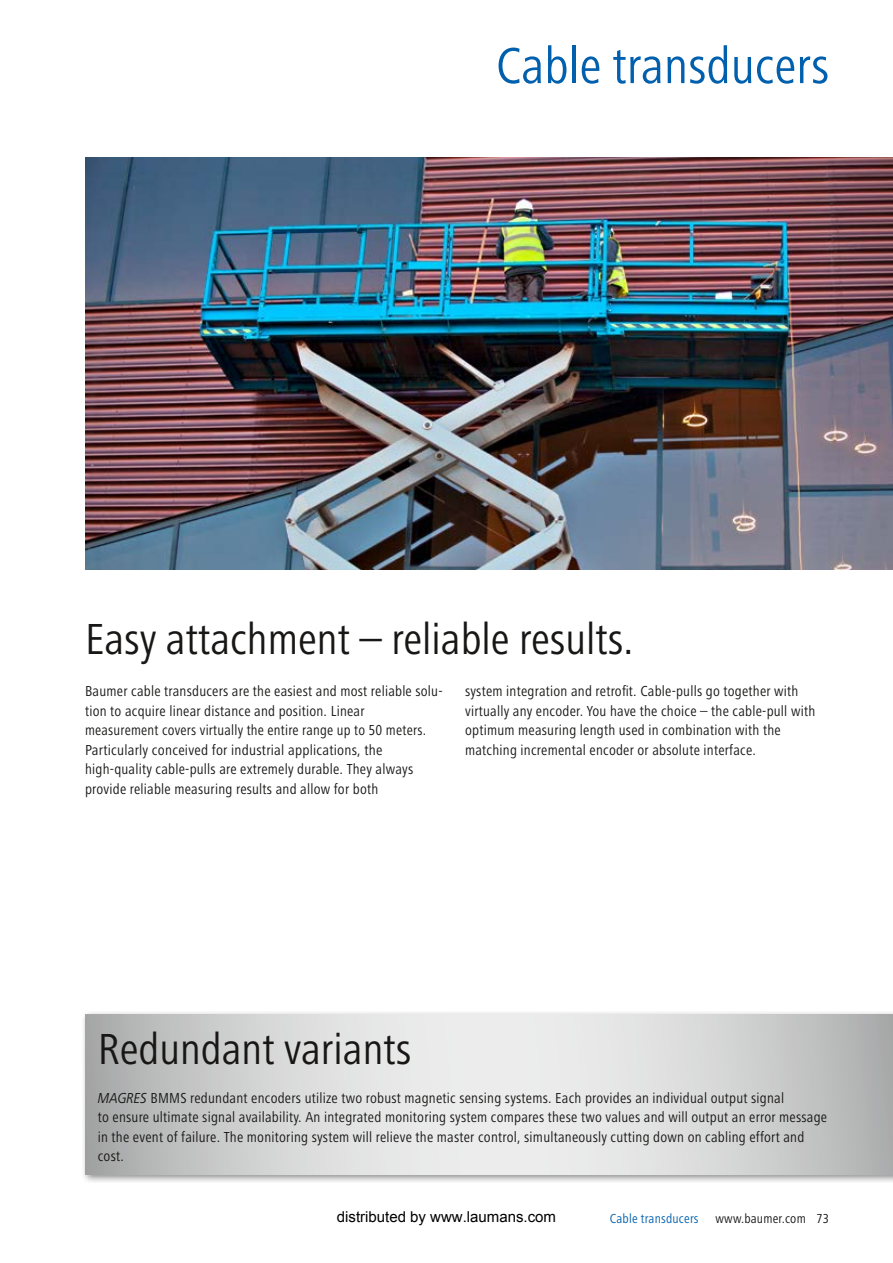
<style>
.page{position:relative;width:893px;height:1263px;background:#fff}
.page>*{position:absolute;margin:0;border:0;box-sizing:border-box;transform-origin:0 0}
.t1{font:condensed 52.5px "Frutiger Next LT";color:#0060ad}
.t2{font:condensed 45px "Frutiger Next LT";color:#181716}
.t3{font:condensed 15px/19.5px "Frutiger Next LT";letter-spacing:.015em;color:#181716}
.t4{font:15px "Arial";color:#000}
.t5{font:condensed 13.5px "Frutiger Next LT";letter-spacing:.015em;color:#0060ad}
.t6{font:condensed 13.5px "Frutiger Next LT";letter-spacing:.015em;color:#181716}
.s1{font-style:italic;font-stretch:normal}
</style>
<div class="page">
<img style="left:85px;top:157px;width:808px;height:413px">
<div style="left:81px;top:1010px;width:812px;height:174px;background:#181716;opacity:.5"></div>
<svg style="left:85px;top:1014px;width:808px;height:160px;background:#d4d4d4"></svg>
<h1 class="t1" style="left:496px;top:37px;width:335px">Cable transducers</h1>
<h2 class="t2" style="left:85px;top:614px;width:550px">Easy attachment – reliable results.</h2>
<p class="t3" style="left:85px;top:681px;width:359px">Baumer cable transducers are the easiest and most reliable solu&shy;tion to acquire linear distance and position. Linear<br>measurement covers virtually the entire range up to 50 meters.<br>Particularly conceived for industrial applications, the high-quality cable-pulls are extremely durable. They always provide reliable measuring results and allow for both</p>
<p class="t3" style="left:465px;top:681px;width:352px">system integration and retrofit. Cable-pulls go together with virtually any encoder. You have the choice – the cable-pull with optimum measuring length used in combination with the matching incremental encoder or absolute interface.</p>
<h2 class="t2" style="left:98px;top:1024px;width:315px">Redundant variants</h2>
<p class="t3" style="left:98px;top:1088px;width:731px"><span class="s1">MAGRES</span> BMMS redundant encoders utilize two robust magnetic sensing systems. Each provides an individual output signal<br>to ensure ultimate signal availability. An integrated monitoring system compares these two values and will output an error message in the event of failure. The monitoring system will relieve the master control, simultaneously cutting down on cabling effort and cost.</p>
<p class="t4" style="left:337px;top:1207px;width:221px">distributed by www.laumans.com</p>
<p class="t5" style="left:610px;top:1211px;width:90px">Cable transducers</p>
<p class="t6" style="left:716px;top:1211px;width:115px">www.baumer.com 73</p>
</div>
